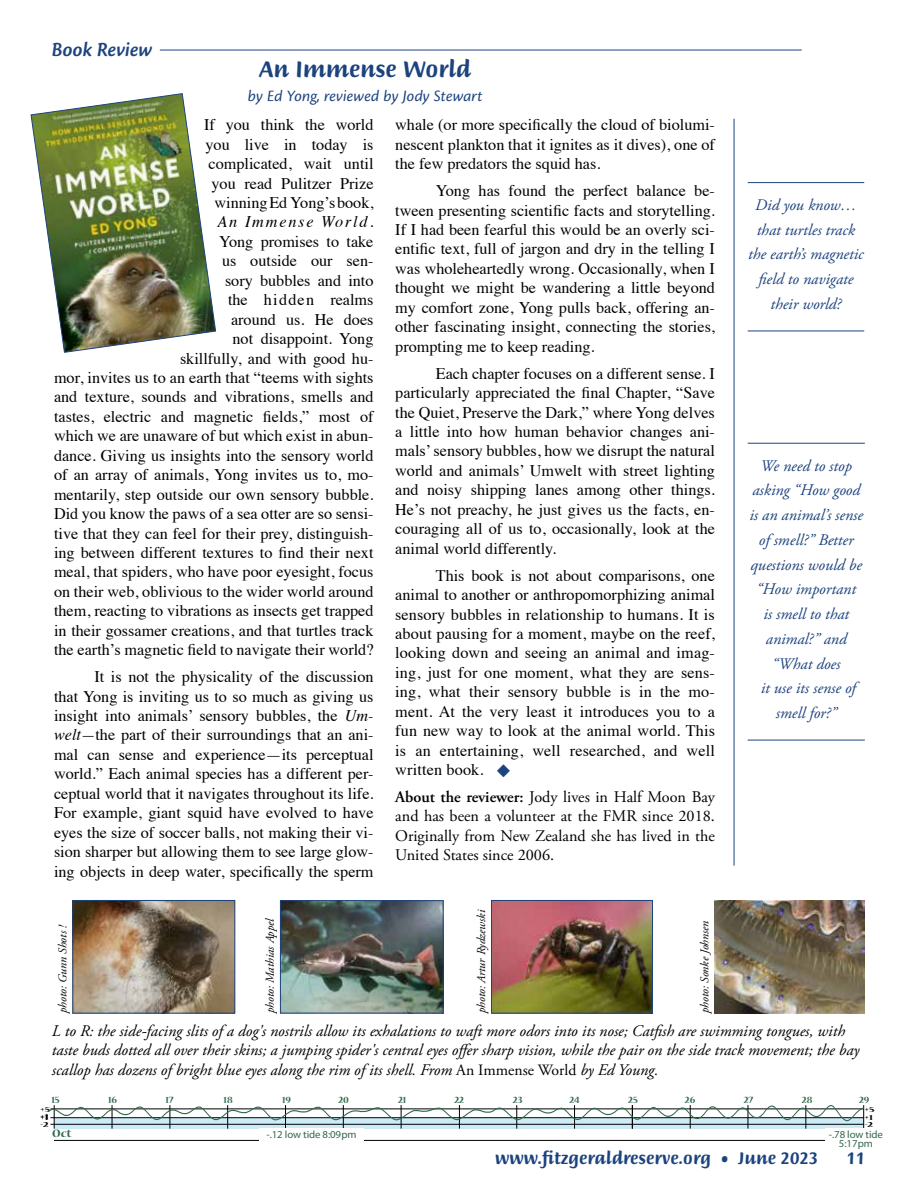
<style>
.page{position:relative;width:918px;height:1188px;background:#fff}
.page>*{position:absolute;margin:0;border:0;box-sizing:border-box;transform-origin:0 0}
.t1{font:700 24px "Briem Script Std";color:#1c437e;scale:.95 1}
.t2{font:21px "Cronos Pro Semibold Subh It";color:#1c437e}
.t3{font:700 18px "Briem Script Std";color:#1c437e;scale:.95 1}
.t4{font:italic 16.5px "Cronos Pro";letter-spacing:.01em;color:#1c437e}
.t5{font:16.2px/19.5px "Times";color:#000;text-align:justify}
.t6{font:italic 16.2px/19.5px "Adobe Garamond Pro";color:#000}
.t7{font:italic 16.2px/24.8px "Adobe Garamond Pro";color:#1c437e;text-align:center}
.t8{font:16.2px/19.5px "Adobe Garamond Pro";color:#000;text-align:justify}
.t9{font:italic 16.2px "Times";letter-spacing:.115em;color:#000}
.t10{font:700 12.15px "Nueva Std";color:#33694d;scale:1.05 1}
.t11{font:italic 12px "Adobe Garamond Pro";color:#000}
.t12{font:10.65px/9px "Myriad Pro";letter-spacing:-.01em;color:#33694d;text-align:center}
.t13{font:700 10.5px "Nueva Std";color:#33694d}
.t14{font:700 8.4px/7.6px "Nueva Std";color:#000;scale:1.43 1}
.s1{font-style:italic}
.s2{color:#1c437e}
.s3{font-weight:600}
.s4{font-style:normal;font-size:15.75px}
.s5{font-size:12px}
</style>
<div class="page">
<hr style="left:54px;top:1140px;width:810px;height:1px;background:#000">
<hr style="left:160px;top:50px;width:642px;height:1px;background:#1c437e">
<hr style="left:734px;top:119px;width:1px;height:747px;background:#1c437e">
<img style="left:30px;top:93px;width:186px;height:260px">
<div style="left:825px;top:1128px;width:62px;height:24px;background:#fff"></div>
<div style="left:259px;top:1129px;width:105px;height:12px;background:#fff"></div>
<svg style="left:47px;top:1105px;width:818px;height:24px"></svg>
<hr style="left:748px;top:443px;width:117px;height:1px;background:#1c437e">
<hr style="left:748px;top:740px;width:117px;height:1px;background:#1c437e">
<hr style="left:748px;top:182px;width:116px;height:1px;background:#1c437e">
<hr style="left:748px;top:331px;width:116px;height:1px;background:#1c437e">
<img style="left:75px;top:902px;width:158px;height:109px">
<div style="left:73px;top:900px;width:162px;height:113px;border:1px solid #1c437e"></div>
<img style="left:282px;top:902px;width:159px;height:109px">
<div style="left:280px;top:900px;width:163px;height:113px;border:1px solid #1c437e"></div>
<img style="left:493px;top:902px;width:158px;height:109px">
<div style="left:491px;top:900px;width:162px;height:113px;border:1px solid #1c437e"></div>
<img style="left:715px;top:900px;width:150px;height:113px">
<p class="t2" style="left:52px;top:38px;width:102px">Book Review</p>
<h1 class="t1" style="left:259px;top:55px;width:224px">An Immense World</h1>
<p class="t4" style="left:248px;top:87px;width:236px">by Ed Yong, reviewed by Jody Stewart</p>
<p class="t5" style="left:204px;top:114px;width:171px;text-align:right">If you think the world you live in today is complicated, wait until you read Pulitzer Prize winning Ed Yong’s book,</p>
<p class="t9" style="left:218px;top:208px;width:158px">An Immense World.</p>
<p class="t5" style="left:54px;top:230px;width:321px;text-align:right">Yong promises to take<br>us outside our sen-<br>sory bubbles and into<br>the hidden realms<br>around us. He does<br>not disappoint. Yong<br>skillfully, and with good hu-<br>mor, invites us to an earth that “teems with sights and texture, sounds and vibrations, smells and tastes, electric and magnetic fields,” most of which we are unaware of but which exist in abun&shy;dance. Giving us insights into the sensory world of an array of animals, Yong invites us to, mo&shy;mentarily, step outside our own sensory bubble.<br>Did you know the paws of a sea otter are so sensi&shy;tive that they can feel for their prey, distinguish&shy;ing between different textures to find their next meal, that spiders, who have poor eyesight, focus on their web, oblivious to the wider world around them, reacting to vibrations as insects get trapped in their gossamer creations, and that turtles track the earth’s magnetic field to navigate their world?</p>
<p class="t5" style="left:54px;top:666px;width:321px;text-indent:40px">It is not the physicality of the discussion that Yong is inviting us to so much as giving us insight into animals’ sensory bubbles, the <span class="s1">Um&shy;welt—</span>the part of their surroundings that an ani&shy;mal can sense and experience—its perceptual world.” Each animal species has a different per&shy;ceptual world that it navigates throughout its life.<br>For example, giant squid have evolved to have eyes the size of soccer balls, not making their vi&shy;sion sharper but allowing them to see large glow&shy;ing objects in deep water, specifically the sperm</p>
<p class="t5" style="left:395px;top:114px;width:321px">whale (or more specifically the cloud of biolumi&shy;nescent plankton that it ignites as it dives), one of the few predators the squid has.</p>
<p class="t5" style="left:395px;top:180px;width:321px;text-indent:40px">Yong has found the perfect balance be&shy;tween presenting scientific facts and storytelling.<br>If I had been fearful this would be an overly sci&shy;entific text, full of jargon and dry in the telling I was wholeheartedly wrong. Occasionally, when I thought we might be wandering a little beyond my comfort zone, Yong pulls back, offering an&shy;other fascinating insight, connecting the stories, prompting me to keep reading.</p>
<p class="t5" style="left:395px;top:362px;width:321px;text-indent:40px">Each chapter focuses on a different sense. I particularly appreciated the final Chapter, “Save the Quiet, Preserve the Dark,” where Yong delves a little into how human behavior changes ani&shy;mals’ sensory bubbles, how we disrupt the natural world and animals’ Umwelt with street lighting and noisy shipping lanes among other things.<br>He’s not preachy, he just gives us the facts, en&shy;couraging all of us to, occasionally, look at the animal world differently.</p>
<p class="t5" style="left:395px;top:564px;width:321px;text-indent:40px">This book is not about comparisons, one animal to another or anthropomorphizing animal sensory bubbles in relationship to humans. It is about pausing for a moment, maybe on the reef, looking down and seeing an animal and imag&shy;ing, just for one moment, what they are sens&shy;ing, what their sensory bubble is in the mo&shy;ment. At the very least it introduces you to a fun new way to look at the animal world. This is an entertaining, well researched, and well written book. <span class="s2">◆</span></p>
<p class="t8" style="left:395px;top:788px;width:321px"><span class="s3">About the reviewer:</span> Jody lives in Half Moon Bay and has been a volunteer at the FMR since 2018.<br>Originally from New Zealand she has lived in the United States since 2006.</p>
<p class="t11" style="left:55px;top:1013px;width:90px;rotate:-90deg">photo: Gunn Shots !</p>
<p class="t11" style="left:263px;top:1013px;width:97px;rotate:-90deg">photo: Mathias Appel</p>
<p class="t11" style="left:474px;top:1013px;width:105px;rotate:-90deg">photo: Artur Rydzewski</p>
<p class="t11" style="left:698px;top:1013px;width:94px;rotate:-90deg">photo: Sonke Johnsen</p>
<p class="t7" style="left:748px;top:193px;width:117px">Did you know… that turtles track the earth’s magnetic field to navigate their world?</p>
<p class="t7" style="left:749px;top:454px;width:115px">We need to stop asking “How good is an animal’s sense of smell?” Better questions would be “How important<br>is smell to that animal?” and “What does<br>it use its sense of smell for?”</p>
<p class="t6" style="left:52px;top:1021px;width:809px">L to R: the side-facing slits of a dog's nostrils allow its exhalations to waft more odors into its nose; Catfish are swimming tongues, with taste buds dotted all over their skins; a jumping spider's central eyes offer sharp vision, while the pair on the side track movement; the bay scallop has dozens of bright blue eyes along the rim of its shell. From <span class="s4">An Immense World</span> by Ed Young.</p>
<p class="t13" style="left:51px;top:1095px;width:10px">15</p>
<p class="t13" style="left:108px;top:1095px;width:10px">16</p>
<p class="t13" style="left:166px;top:1095px;width:10px">17</p>
<p class="t13" style="left:224px;top:1095px;width:11px">18</p>
<p class="t13" style="left:282px;top:1095px;width:10px">19</p>
<p class="t13" style="left:338px;top:1095px;width:12px">20</p>
<p class="t13" style="left:398px;top:1095px;width:10px">21</p>
<p class="t13" style="left:454px;top:1095px;width:11px">22</p>
<p class="t13" style="left:513px;top:1095px;width:11px">23</p>
<p class="t13" style="left:569px;top:1095px;width:12px">24</p>
<p class="t13" style="left:628px;top:1095px;width:11px">25</p>
<p class="t13" style="left:685px;top:1095px;width:12px">26</p>
<p class="t13" style="left:744px;top:1095px;width:11px">27</p>
<p class="t13" style="left:802px;top:1095px;width:12px">28</p>
<p class="t13" style="left:859px;top:1095px;width:12px">29</p>
<p class="t14" style="left:41px;top:1102px;width:9px;line-height:15.5px">+5 -2</p>
<p class="t14" style="left:41px;top:1114px;width:7px">+1</p>
<p class="t10" style="left:52px;top:1128px;width:20px">Oct</p>
<p class="t12" style="left:266px;top:1130px;width:92px">-.12 low tide 8:09pm</p>
<p class="t14" style="left:865px;top:1106px;width:9px">+5 +1 -2</p>
<p class="t12" style="left:829px;top:1130px;width:56px">-.78 low tide<br>5:17pm</p>
<p class="t3" style="left:495px;top:1148px;width:342px">www.fitzgeraldreserve.org <span class="s5">•</span> June 2023</p>
<p class="t3" style="left:846px;top:1148px;width:21px">11</p>
</div>
